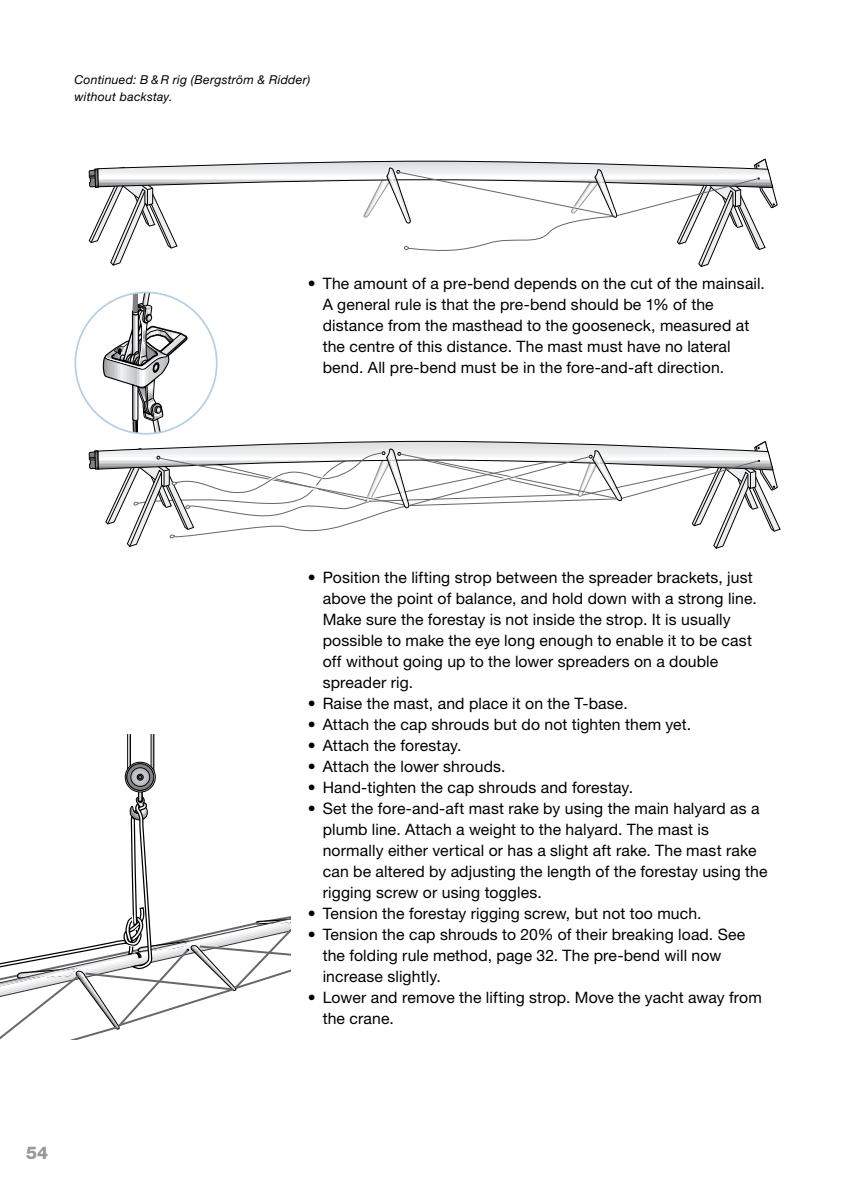
<style>
.page{position:relative;width:844px;height:1191px;background:#fff}
.page>*{position:absolute;margin:0;border:0;box-sizing:border-box;transform-origin:0 0}
.Pagina{font:800 17.5px "Helvetica Neue LT Pro";color:#98989c}
.Brödtext_punktform{font:15.75px/21px "Helvetica Neue LT Pro";letter-spacing:.01em;color:#000}
.Bildtext{font:italic 12.25px/17.5px "Helvetica Neue LT Pro";letter-spacing:.02em;color:#000}
</style>
<div class="page">
<svg style="left:88px;top:440px;width:692px;height:109px"></svg>
<svg style="left:88px;top:158px;width:690px;height:109px"></svg>
<svg style="left:102px;top:294px;width:87px;height:140px"></svg>
<svg style="left:0;top:734px;width:290px;height:305px"></svg>
<p class="Bildtext" style="left:74px;top:70px;width:237px">Continued: B &amp; R rig (Bergström &amp; Ridder) without backstay.</p>
<p class="Brödtext_punktform" style="left:322px;top:273px;width:443px;text-indent:-15px">• The amount of a pre-bend depends on the cut of the mainsail.<br>A general rule is that the pre-bend should be 1% of the distance from the masthead to the gooseneck, measured at the centre of this distance. The mast must have no lateral bend. All pre-bend must be in the fore-and-aft direction.</p>
<p class="Pagina" style="left:26px;top:1142px;width:24px">54</p>
<p class="Brödtext_punktform" style="left:322px;top:567px;width:435px;text-indent:-15px">• Position the lifting strop between the spreader brackets, just above the point of balance, and hold down with a strong line.<br>Make sure the forestay is not inside the strop. It is usually possible to make the eye long enough to enable it to be cast off without going up to the lower spreaders on a double spreader rig.</p>
<p class="Brödtext_punktform" style="left:308px;top:693px;width:321px">• Raise the mast, and place it on the T-base.</p>
<p class="Brödtext_punktform" style="left:308px;top:714px;width:385px">• Attach the cap shrouds but do not tighten them yet.</p>
<p class="Brödtext_punktform" style="left:308px;top:735px;width:155px">• Attach the forestay.</p>
<p class="Brödtext_punktform" style="left:308px;top:756px;width:199px">• Attach the lower shrouds.</p>
<p class="Brödtext_punktform" style="left:308px;top:777px;width:326px">• Hand-tighten the cap shrouds and forestay.</p>
<p class="Brödtext_punktform" style="left:322px;top:798px;width:446px;text-indent:-15px">• Set the fore-and-aft mast rake by using the main halyard as a plumb line. Attach a weight to the halyard. The mast is normally either vertical or has a slight aft rake. The mast rake can be altered by adjusting the length of the forestay using the rigging screw or using toggles.</p>
<p class="Brödtext_punktform" style="left:308px;top:903px;width:395px">• Tension the forestay rigging screw, but not too much.</p>
<p class="Brödtext_punktform" style="left:322px;top:924px;width:424px;text-indent:-15px">• Tension the cap shrouds to 20% of their breaking load. See the folding rule method, page 32. The pre-bend will now increase slightly.</p>
<p class="Brödtext_punktform" style="left:322px;top:987px;width:440px;text-indent:-15px">• Lower and remove the lifting strop. Move the yacht away from the crane.</p>
</div>
